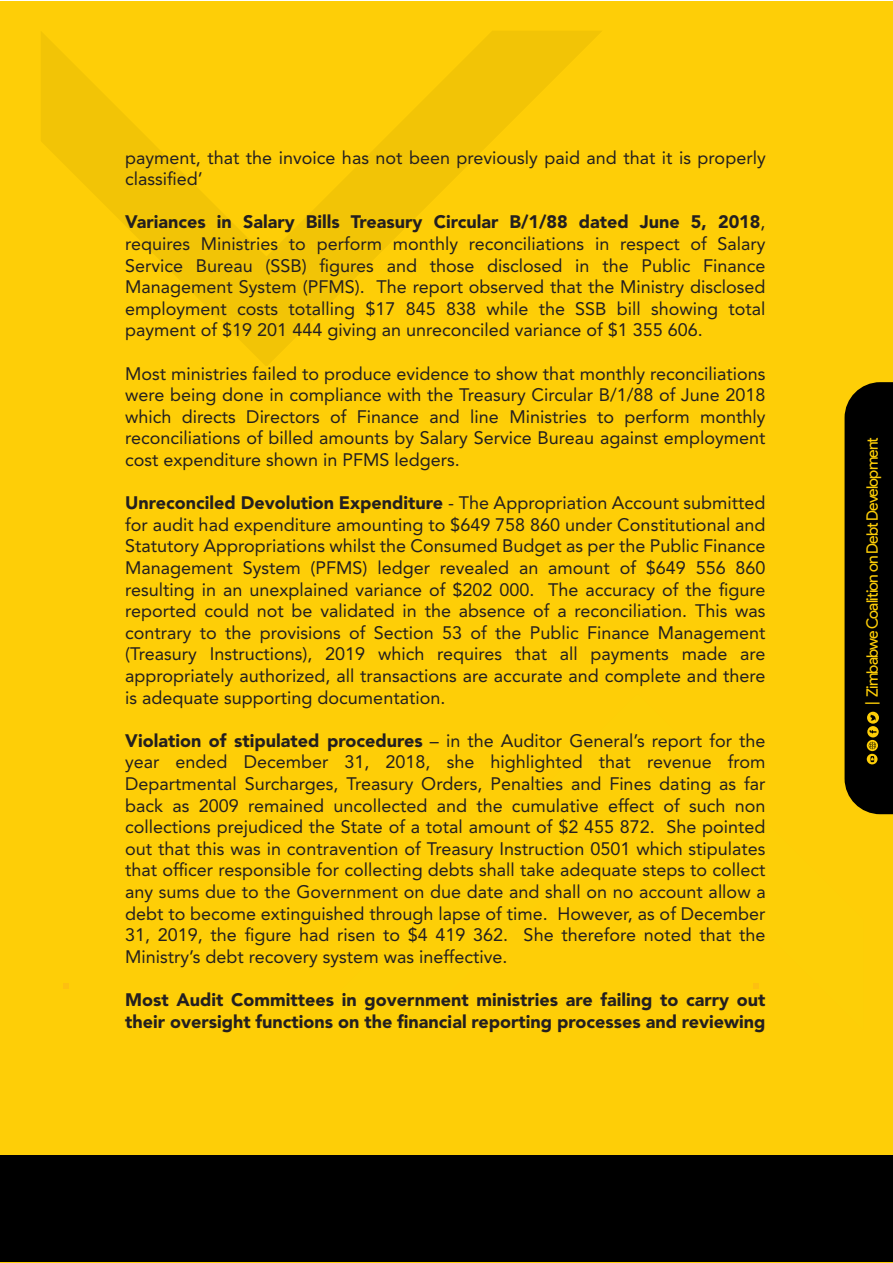
<style>
.page{position:relative;width:893px;height:1263px;background:#fff}
.page>*{position:absolute;margin:0;border:0;box-sizing:border-box;transform-origin:0 0}
.t1{font:18px/21.6px "Avenir LT Pro";color:#231f20;text-align:justify}
.t2{font:900 18px/21.6px "Avenir LT Pro";color:#231f20}
.t3{font:15.75px "Product Sans";letter-spacing:-.055em;color:#fece07}
.s1{font-weight:900}
</style>
<div class="page">
<div style="left:0;top:1px;width:893px;height:1261px;background:#fece07"></div>
<div style="left:0;top:1155px;width:893px;height:107px;background:#000"></div>
<svg style="left:41px;top:31px;width:560px;height:334px"></svg>
<svg style="left:844px;top:382px;width:49px;height:432px;background:#0d0a00"></svg>
<svg style="left:64px;top:983px;width:5px;height:5px"></svg>
<svg style="left:753px;top:983px;width:5px;height:5px"></svg>
<p class="t1" style="left:125px;top:146px;width:642px">payment, that the invoice has not been previously paid and that it is properly classified’</p>
<p class="t1" style="left:125px;top:211px;width:642px"><span class="s1">Variances in Salary Bills Treasury Circular B/1/88 dated June 5, 2018</span>, requires Ministries to perform monthly reconciliations in respect of Salary Service Bureau (SSB) figures and those disclosed in the Public Finance Management System (PFMS). The report observed that the Ministry disclosed employment costs totalling $17 845 838 while the SSB bill showing total payment of $19 201 444 giving an unreconciled variance of $1 355 606.</p>
<p class="t1" style="left:125px;top:362px;width:642px">Most ministries failed to produce evidence to show that monthly reconciliations were being done in compliance with the Treasury Circular B/1/88 of June 2018 which directs Directors of Finance and line Ministries to perform monthly reconciliations of billed amounts by Salary Service Bureau against employment cost expenditure shown in PFMS ledgers.</p>
<p class="t1" style="left:125px;top:492px;width:642px"><span class="s1">Unreconciled Devolution Expenditure</span> - The Appropriation Account submitted for audit had expenditure amounting to $649 758 860 under Constitutional and Statutory Appropriations whilst the Consumed Budget as per the Public Finance Management System (PFMS) ledger revealed an amount of $649 556 860 resulting in an unexplained variance of $202 000. The accuracy of the figure reported could not be validated in the absence of a reconciliation. This was contrary to the provisions of Section 53 of the Public Finance Management (Treasury Instructions), 2019 which requires that all payments made are appropriately authorized, all transactions are accurate and complete and there is adequate supporting documentation.</p>
<p class="t1" style="left:125px;top:730px;width:642px"><span class="s1">Violation of stipulated procedures</span> – in the Auditor General’s report for the year ended December 31, 2018, she highlighted that revenue from Departmental Surcharges, Treasury Orders, Penalties and Fines dating as far back as 2009 remained uncollected and the cumulative effect of such non collections prejudiced the State of a total amount of $2 455 872. She pointed out that this was in contravention of Treasury Instruction 0501 which stipulates that officer responsible for collecting debts shall take adequate steps to collect any sums due to the Government on due date and shall on no account allow a debt to become extinguished through lapse of time. However, as of December 31, 2019, the figure had risen to $4 419 362. She therefore noted that the Ministry’s debt recovery system was ineffective.</p>
<p class="t2" style="left:125px;top:989px;width:642px">Most Audit Committees in government ministries are failing to carry out their oversight functions on the financial reporting processes and reviewing</p>
<p class="t3" style="left:863px;top:705px;width:270px;rotate:-90deg">| Zimbabwe Coalition on Debt Development</p>
</div>
